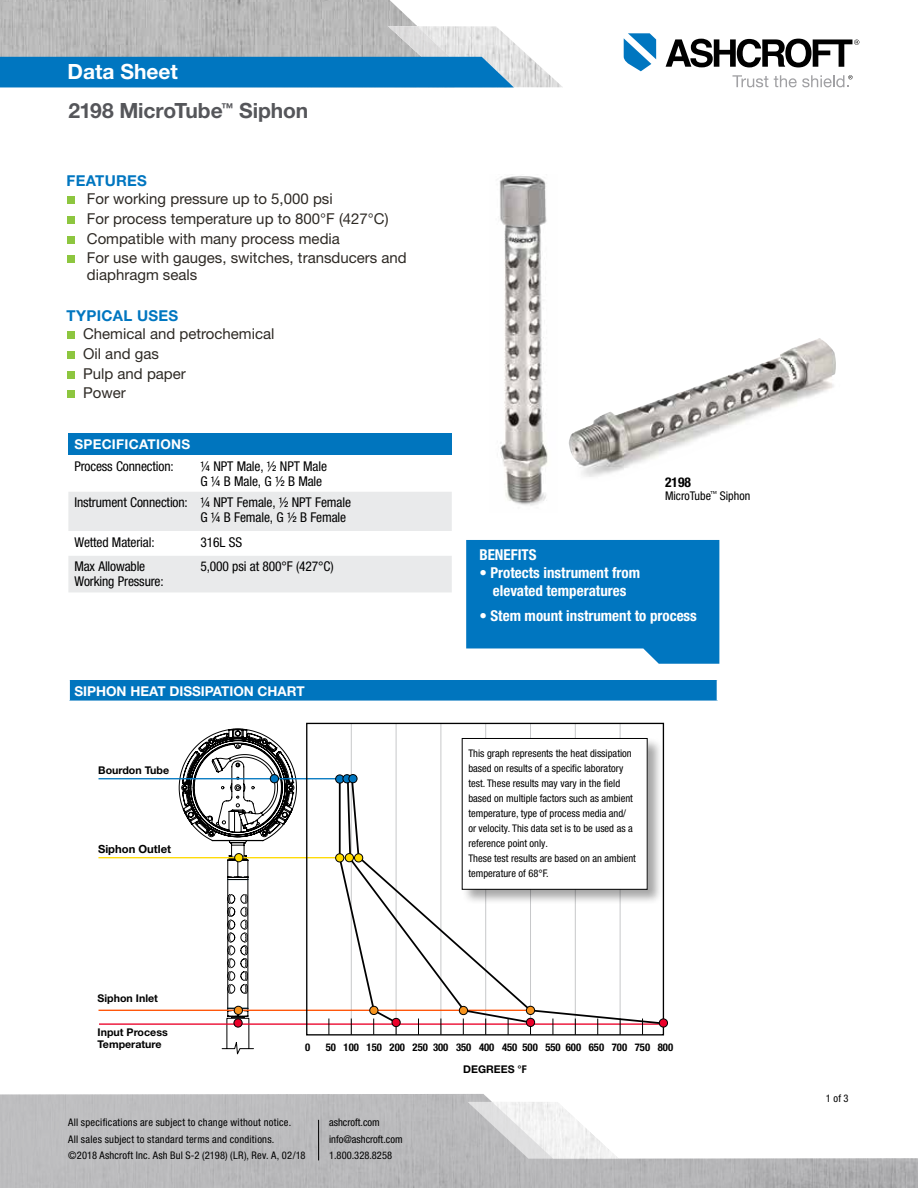
<style>
.page{position:relative;width:918px;height:1188px;background:#fff}
.page>*{position:absolute;margin:0;border:0;box-sizing:border-box;transform-origin:0 0}
.t1{font:700 21px/39.9px "Helvetica Neue LT Pro";color:#55565a}
.t2{font:15px/19.8px "Helvetica Neue LT Pro";color:#2e2a25}
.t3{font:700 condensed 15px/18px "Helvetica Neue LT Pro";color:#fff;text-align:center}
.t4{font:700 15px "Helvetica Neue LT Pro";letter-spacing:.02em;color:#0076c0}
.t5{font:condensed 13.5px/15px "Helvetica Neue LT Pro";letter-spacing:-.01em;color:#000}
.t6{font:700 13.5px "Helvetica Neue LT Pro";color:#fff}
.t7{font:700 13.5px "Helvetica Neue LT Pro";letter-spacing:.02em;color:#fff}
.t8{font:700 condensed 13.5px "Helvetica Neue LT Pro";color:#000}
.t9{font:condensed 12px "Helvetica Neue LT Pro";color:#000}
.t10{font:700 11.25px "Helvetica Neue LT Pro";color:#000}
.t11{font:700 10.65px/12.5px "Helvetica Neue";color:#000}
.t12{font:700 condensed 10.65px/21.3px "Helvetica Neue";color:#000}
.t13{font:condensed 10.5px/15px "Helvetica Neue LT Pro";color:#000}
.t14{font:condensed 10.5px/16.5px "Helvetica Neue LT Pro";letter-spacing:.025em;color:#000}
.s1{color:#fff}
.s2{font-stretch:normal}
</style>
<div class="page">
<hr style="left:4px;top:87px;width:451px;height:1px;background:#ceced0">
<img style="left:0;top:0;width:417px;height:26px">
<svg style="left:732px;top:75px;width:36px;height:12px"></svg>
<svg style="left:624px;top:33px;width:32px;height:38px"></svg>
<svg style="left:666px;top:39px;width:193px;height:28px"></svg>
<svg style="left:0;top:26px;width:562px;height:61px;background:#71a4c5"></svg>
<svg style="left:774px;top:75px;width:79px;height:12px"></svg>
<svg style="left:0;top:1094px;width:918px;height:94px;fill:#bcbcbe"></svg>
<svg style="left:468px;top:1102px;width:151px;height:57px"></svg>
<hr style="left:318px;top:1120px;width:1px;height:40px;background:#000">
<div style="left:67px;top:196px;width:8px;height:8px;background:#8dc63f"></div>
<div style="left:67px;top:216px;width:8px;height:8px;background:#8dc63f"></div>
<div style="left:67px;top:236px;width:8px;height:8px;background:#8dc63f"></div>
<div style="left:67px;top:256px;width:8px;height:7px;background:#8dc63f"></div>
<div style="left:67px;top:331px;width:8px;height:8px;background:#8dc63f"></div>
<div style="left:67px;top:351px;width:8px;height:8px;background:#8dc63f"></div>
<div style="left:67px;top:371px;width:8px;height:8px;background:#8dc63f"></div>
<div style="left:67px;top:390px;width:8px;height:8px;background:#8dc63f"></div>
<svg style="left:466px;top:540px;width:253px;height:124px;background:#1782c5"></svg>
<div style="left:68px;top:433px;width:384px;height:22px;background:#0075be"></div>
<svg style="left:68px;top:492px;width:384px;height:100px"></svg>
<div style="left:69px;top:680px;width:648px;height:21px;background:#0075be"></div>
<hr style="left:68px;top:680px;width:2px;height:21px;background:#fff">
<svg style="left:179px;top:729px;width:118px;height:326px"></svg>
<hr style="left:351px;top:723px;width:1px;height:312px;background:#c7c8ca">
<hr style="left:396px;top:723px;width:1px;height:312px;background:#c7c8ca">
<hr style="left:440px;top:723px;width:1px;height:312px;background:#c7c8ca">
<hr style="left:485px;top:723px;width:1px;height:312px;background:#c7c8ca">
<hr style="left:530px;top:723px;width:1px;height:312px;background:#c7c8ca">
<hr style="left:575px;top:723px;width:1px;height:312px;background:#c7c8ca">
<hr style="left:620px;top:723px;width:1px;height:312px;background:#c7c8ca">
<hr style="left:99px;top:1010px;width:432px;height:1px;background:#ff5000">
<hr style="left:99px;top:778px;width:252px;height:1px;background:#0076c0">
<hr style="left:98px;top:857px;width:263px;height:1px;background:#ffda00">
<hr style="left:99px;top:1023px;width:563px;height:2px;background:#eb0029">
<svg style="left:328px;top:1019px;width:1px;height:15px"></svg>
<svg style="left:338px;top:777px;width:327px;height:248px"></svg>
<div style="left:336px;top:775px;width:8px;height:8px;background:#0076c0;border-radius:50%"></div>
<div style="left:335px;top:774px;width:9px;height:10px;border:1px solid #000;border-radius:50%"></div>
<div style="left:270px;top:775px;width:9px;height:8px;background:#0076c0;border-radius:50%"></div>
<div style="left:270px;top:774px;width:9px;height:9px;border:1px solid #000;border-radius:50%"></div>
<div style="left:343px;top:775px;width:8px;height:8px;background:#0076c0;border-radius:50%"></div>
<div style="left:342px;top:774px;width:10px;height:9px;border:1px solid #000;border-radius:50%"></div>
<div style="left:349px;top:775px;width:8px;height:8px;background:#0076c0;border-radius:50%"></div>
<div style="left:348px;top:774px;width:10px;height:9px;border:1px solid #000;border-radius:50%"></div>
<div style="left:370px;top:1006px;width:8px;height:9px;background:#f7941e;border-radius:50%"></div>
<div style="left:369px;top:1006px;width:9px;height:9px;border:1px solid #000;border-radius:50%"></div>
<div style="left:234px;top:1006px;width:8px;height:8px;background:#f7941e;border-radius:50%"></div>
<div style="left:234px;top:1006px;width:9px;height:9px;border:1px solid #000;border-radius:50%"></div>
<div style="left:459px;top:1006px;width:9px;height:9px;background:#f7941e;border-radius:50%"></div>
<div style="left:459px;top:1006px;width:9px;height:9px;border:1px solid #000;border-radius:50%"></div>
<div style="left:526px;top:1006px;width:9px;height:8px;background:#f7941e;border-radius:50%"></div>
<div style="left:526px;top:1006px;width:9px;height:9px;border:1px solid #000;border-radius:50%"></div>
<div style="left:234px;top:1019px;width:8px;height:8px;background:#eb0029;border-radius:50%"></div>
<div style="left:233px;top:1018px;width:10px;height:10px;border:1px solid #000;border-radius:50%"></div>
<div style="left:392px;top:1018px;width:8px;height:9px;background:#eb0029;border-radius:50%"></div>
<div style="left:392px;top:1018px;width:9px;height:9px;border:1px solid #000;border-radius:50%"></div>
<div style="left:306px;top:723px;width:358px;height:313px;border:1px solid #000"></div>
<div style="left:235px;top:854px;width:8px;height:8px;background:#ffda00;border-radius:50%"></div>
<div style="left:234px;top:853px;width:9px;height:9px;border:1px solid #000;border-radius:50%"></div>
<div style="left:336px;top:854px;width:8px;height:8px;background:#ffda00;border-radius:50%"></div>
<div style="left:335px;top:853px;width:9px;height:9px;border:1px solid #000;border-radius:50%"></div>
<div style="left:345px;top:854px;width:8px;height:8px;background:#ffda00;border-radius:50%"></div>
<div style="left:345px;top:853px;width:9px;height:9px;border:1px solid #000;border-radius:50%"></div>
<div style="left:355px;top:854px;width:8px;height:8px;background:#ffda00;border-radius:50%"></div>
<div style="left:354px;top:853px;width:9px;height:9px;border:1px solid #000;border-radius:50%"></div>
<div style="left:659px;top:1019px;width:9px;height:8px;background:#eb0029;border-radius:50%"></div>
<div style="left:659px;top:1018px;width:9px;height:10px;border:1px solid #000;border-radius:50%"></div>
<div style="left:526px;top:1018px;width:9px;height:9px;background:#eb0029;border-radius:50%"></div>
<div style="left:526px;top:1018px;width:9px;height:9px;border:1px solid #000;border-radius:50%"></div>
<img style="left:499px;top:176px;width:49px;height:330px">
<img style="left:569px;top:339px;width:248px;height:138px">
<div style="left:462px;top:738px;width:201px;height:167px;background:#000;opacity:.35"></div>
<div style="left:462px;top:738px;width:185px;height:151px;background:#fff"></div>
<div style="left:462px;top:738px;width:185px;height:152px;border:1px solid #000"></div>
<div style="left:98px;top:845px;width:98px;height:11px;background:#fff"></div>
<h1 class="t1" style="left:68px;top:51px;width:242px"><span class="s1">Data Sheet<br></span>2198 MicroTube<sup>™</sup> Siphon</h1>
<h2 class="t4" style="left:67px;top:171px;width:82px">FEATURES</h2>
<h2 class="t2" style="left:87px;top:189px;width:322px">For working pressure up to 5,000 psi<br>For process temperature up to 800°F (427°C)<br>Compatible with many process media<br>For use with gauges, switches, transducers and</h2>
<h2 class="t2" style="left:87px;top:264px;width:112px">diaphragm seals</h2>
<h2 class="t4" style="left:67px;top:306px;width:113px">TYPICAL USES</h2>
<h2 class="t2" style="left:83px;top:324px;width:193px">Chemical and petrochemical<br>Oil and gas<br>Pulp and paper<br>Power</h2>
<p class="t7" style="left:74px;top:436px;width:117px">SPECIFICATIONS</p>
<p class="t5" style="left:74px;top:458px;width:101px">Process Connection:</p>
<p class="t5" style="left:200px;top:458px;width:128px">¼ NPT Male, ½ NPT Male<br>G ¼ B Male, G ½ B Male</p>
<p class="t5" style="left:200px;top:495px;width:152px;text-indent:-126px">Instrument Connection: ¼ NPT Female, ½ NPT Female<br>G ¼ B Female, G ½ B Female</p>
<p class="t5" style="left:74px;top:534px;width:82px">Wetted Material:</p>
<p class="t5" style="left:200px;top:534px;width:43px">316L SS</p>
<p class="t5" style="left:74px;top:559px;width:91px">Max Allowable<br>Working Pressure:</p>
<p class="t5" style="left:200px;top:559px;width:135px">5,000 psi at 800°F (427°C)</p>
<p class="t6" style="left:74px;top:682px;width:232px">SIPHON HEAT DISSIPATION CHART</p>
<p class="t11" style="left:98px;top:763px;width:73px">Bourdon Tube</p>
<p class="t10" style="left:98px;top:842px;width:75px">Siphon Outlet</p>
<p class="t11" style="left:106px;top:843px;width:71px">Siphon Outlet</p>
<p class="t8" style="left:665px;top:474px;width:27px">2198</p>
<p class="t9" style="left:665px;top:489px;width:87px">MicroTube<sup>™</sup> Siphon</p>
<h2 class="t3" style="left:479px;top:545px;width:59px">BENEFITS</h2>
<h2 class="t3" style="left:479px;top:563px;width:162px">• Protects instrument from elevated temperatures</h2>
<h2 class="t3" style="left:479px;top:607px;width:219px">• Stem mount instrument to process</h2>
<p class="t13" style="left:468px;top:746px;width:169px">This graph represents the heat dissipation based on results of a specific laboratory test. These results may vary in the field based on multiple factors such as ambient temperature, type of process media and/ or velocity. This data set is to be used as a reference point only.<br>These test results are based on an ambient temperature of 68°F.</p>
<p class="t11" style="left:98px;top:992px;width:62px">Siphon Inlet</p>
<p class="t11" style="left:98px;top:1026px;width:72px">Input Process<br>Temperature</p>
<p class="t12" style="left:305px;top:1037px;width:7px">0</p>
<p class="t12" style="left:463px;top:1037px;width:211px;text-indent:-138px">50 100 150 200 250 300 350 400 450 500 550 600 650 700 750 800<br><span class="s2">DEGREES °</span>F</p>
<p class="t14" style="left:68px;top:1114px;width:239px">All specifications are subject to change without notice.<br>All sales subject to standard terms and conditions. ©2018 Ashcroft Inc. Ash Bul S-2 (2198) (LR), Rev. A, 02/18</p>
<p class="t13" style="left:329px;top:1114px;width:75px;line-height:16.5px">ashcroft.com info@ashcroft.com<br>1.800.328.8258</p>
<p class="t13" style="left:826px;top:1091px;width:24px">1 of 3</p>
</div>
